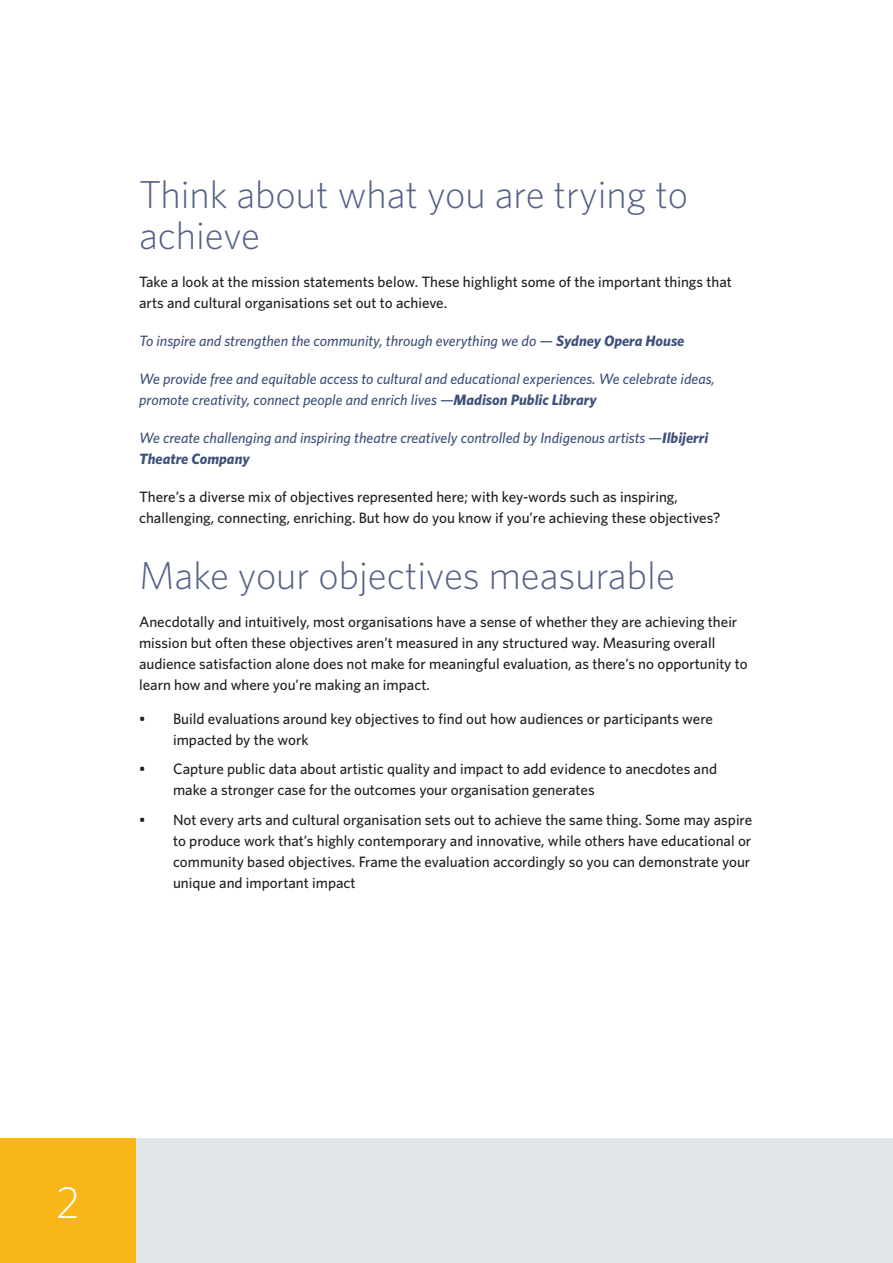
<style>
.page{position:relative;width:893px;height:1263px;background:#fff}
.page>*{position:absolute;margin:0;border:0;box-sizing:border-box;transform-origin:0 0}
.t1{font:300 45px "Whitney";color:#fff}
.t2{font:300 39px/40.5px "Whitney";color:#556187}
.t3{font:500 15px/21px "Whitney";color:#231f20}
.t4{font:italic 500 15px/21px "Whitney";color:#3f507a}
.s1{font-weight:700}
</style>
<div class="page">
<div style="left:0;top:1138px;width:136px;height:125px;background:#f9b717"></div>
<div style="left:136px;top:1138px;width:757px;height:125px;background:#e4e7e9"></div>
<h2 class="t2" style="left:139px;top:174px;width:550px">Think about what you are trying to achieve</h2>
<p class="t3" style="left:139px;top:271px;width:594px">Take a look at the mission statements below. These highlight some of the important things that arts and cultural organisations set out to achieve.</p>
<p class="t4" style="left:139px;top:330px;width:547px">To inspire and strengthen the community, through everything we do — <span class="s1">Sydney Opera House</span></p>
<p class="t4" style="left:139px;top:368px;width:577px">We provide free and equitable access to cultural and educational experiences. We celebrate ideas, promote creativity, connect people and enrich lives —<span class="s1">Madison Public Library</span></p>
<p class="t4" style="left:139px;top:427px;width:571px">We create challenging and inspiring theatre creatively controlled by Indigenous artists —<span class="s1">Ilbijerri<br>Theatre Company</span></p>
<p class="t3" style="left:139px;top:486px;width:583px">There’s a diverse mix of objectives represented here; with key-words such as inspiring, challenging, connecting, enriching. But how do you know if you’re achieving these objectives?</p>
<h2 class="t2" style="left:139px;top:554px;width:537px">Make your objectives measurable</h2>
<p class="t3" style="left:139px;top:611px;width:610px">Anecdotally and intuitively, most organisations have a sense of whether they are achieving their mission but often these objectives aren’t measured in any structured way. Measuring overall audience satisfaction alone does not make for meaningful evaluation, as there’s no opportunity to learn how and where you’re making an impact.</p>
<p class="t3" style="left:173px;top:707px;width:541px;text-indent:-34px">• Build evaluations around key objectives to find out how audiences or participants were impacted by the work</p>
<p class="t3" style="left:173px;top:758px;width:545px;text-indent:-34px">• Capture public data about artistic quality and impact to add evidence to anecdotes and make a stronger case for the outcomes your organisation generates</p>
<p class="t3" style="left:173px;top:808px;width:581px;text-indent:-34px">• Not every arts and cultural organisation sets out to achieve the same thing. Some may aspire to produce work that’s highly contemporary and innovative, while others have educational or community based objectives. Frame the evaluation accordingly so you can demonstrate your unique and important impact</p>
<h1 class="t1" style="left:56px;top:1176px;width:26px">2</h1>
</div>
